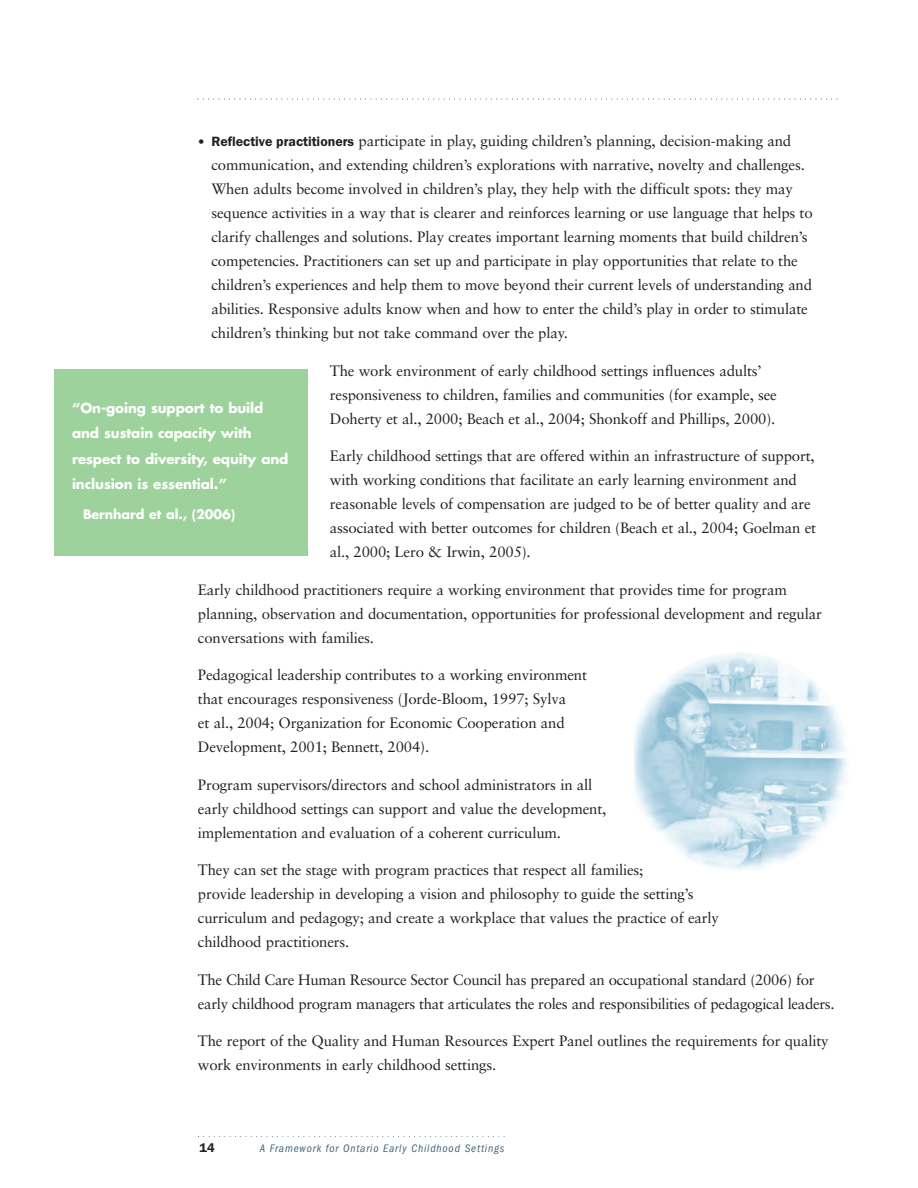
<style>
.page{position:relative;width:918px;height:1188px;background:#fff}
.page>*{position:absolute;margin:0;border:0;box-sizing:border-box;transform-origin:0 0}
.t1{font:15px/24px "Sabon";letter-spacing:-.01em;color:#231f20}
.t2{font:700 13.5px/25.5px "Futura";letter-spacing:-.005em;color:#fff}
.t3{font:700 12.75px "Futura";letter-spacing:-.005em;color:#fff}
.t4{font:600 12.75px "Franklin Gothic";color:#231f20}
.t5{font:italic condensed 11.25px "Franklin Gothic";letter-spacing:.075em;color:#3f6279}
.s1{font-size:12.75px}
.s2{font-family:"Franklin Got ITC";font-weight:600;font-size:13.8px}
</style>
<div class="page">
<svg style="left:198px;top:1136px;width:307px;height:1px"></svg>
<svg style="left:198px;top:99px;width:640px;height:1px"></svg>
<div style="left:54px;top:369px;width:253px;height:186px;background:#9dd29c"></div>
<img style="left:627px;top:653px;width:224px;height:220px;border-radius:50%">
<p class="t1" style="left:212px;top:131px;width:603px;text-indent:-14px"><span class="s1">•</span> <span class="s2">Reflective practitioners</span> participate in play, guiding children’s planning, decision-making and communication, and extending children’s explorations with narrative, novelty and challenges.<br>When adults become involved in children’s play, they help with the difficult spots: they may sequence activities in a way that is clearer and reinforces learning or use language that helps to clarify challenges and solutions. Play creates important learning moments that build children’s competencies. Practitioners can set up and participate in play opportunities that relate to the children’s experiences and help them to move beyond their current levels of understanding and abilities. Responsive adults know when and how to enter the child’s play in order to stimulate children’s thinking but not take command over the play.</p>
<p class="t1" style="left:330px;top:360px;width:448px">The work environment of early childhood settings influences adults’ responsiveness to children, families and communities (for example, see<br>Doherty et al., 2000; Beach et al., 2004; Shonkoff and Phillips, 2000).</p>
<p class="t1" style="left:330px;top:446px;width:488px">Early childhood settings that are offered within an infrastructure of support, with working conditions that facilitate an early learning environment and reasonable levels of compensation are judged to be of better quality and are associated with better outcomes for children (Beach et al., 2004; Goelman et al., 2000; Lero &amp; Irwin, 2005).</p>
<p class="t1" style="left:198px;top:579px;width:625px">Early childhood practitioners require a working environment that provides time for program planning, observation and documentation, opportunities for professional development and regular conversations with families.</p>
<p class="t1" style="left:198px;top:665px;width:391px">Pedagogical leadership contributes to a working environment that encourages responsiveness (Jorde-Bloom, 1997; Sylva<br>et al., 2004; Organization for Economic Cooperation and Development, 2001; Bennett, 2004).</p>
<p class="t1" style="left:198px;top:774px;width:410px">Program supervisors/directors and school administrators in all early childhood settings can support and value the development, implementation and evaluation of a coherent curriculum.</p>
<p class="t1" style="left:198px;top:860px;width:523px">They can set the stage with program practices that respect all families;<br>provide leadership in developing a vision and philosophy to guide the setting’s curriculum and pedagogy; and create a workplace that values the practice of early childhood practitioners.</p>
<p class="t1" style="left:198px;top:969px;width:638px">The Child Care Human Resource Sector Council has prepared an occupational standard (2006) for early childhood program managers that articulates the roles and responsibilities of pedagogical leaders.</p>
<p class="t1" style="left:198px;top:1031px;width:632px">The report of the Quality and Human Resources Expert Panel outlines the requirements for quality work environments in early childhood settings.</p>
<p class="t2" style="left:72px;top:396px;width:218px">“On-going support to build and sustain capacity with respect to diversity, equity and inclusion is essential.”</p>
<p class="t3" style="left:83px;top:509px;width:154px">Bernhard et al., (2006)</p>
<p class="t4" style="left:200px;top:1140px;width:17px">14</p>
<p class="t5" style="left:260px;top:1144px;width:246px">A Framework for Ontario Early Childhood Settings</p>
</div>
